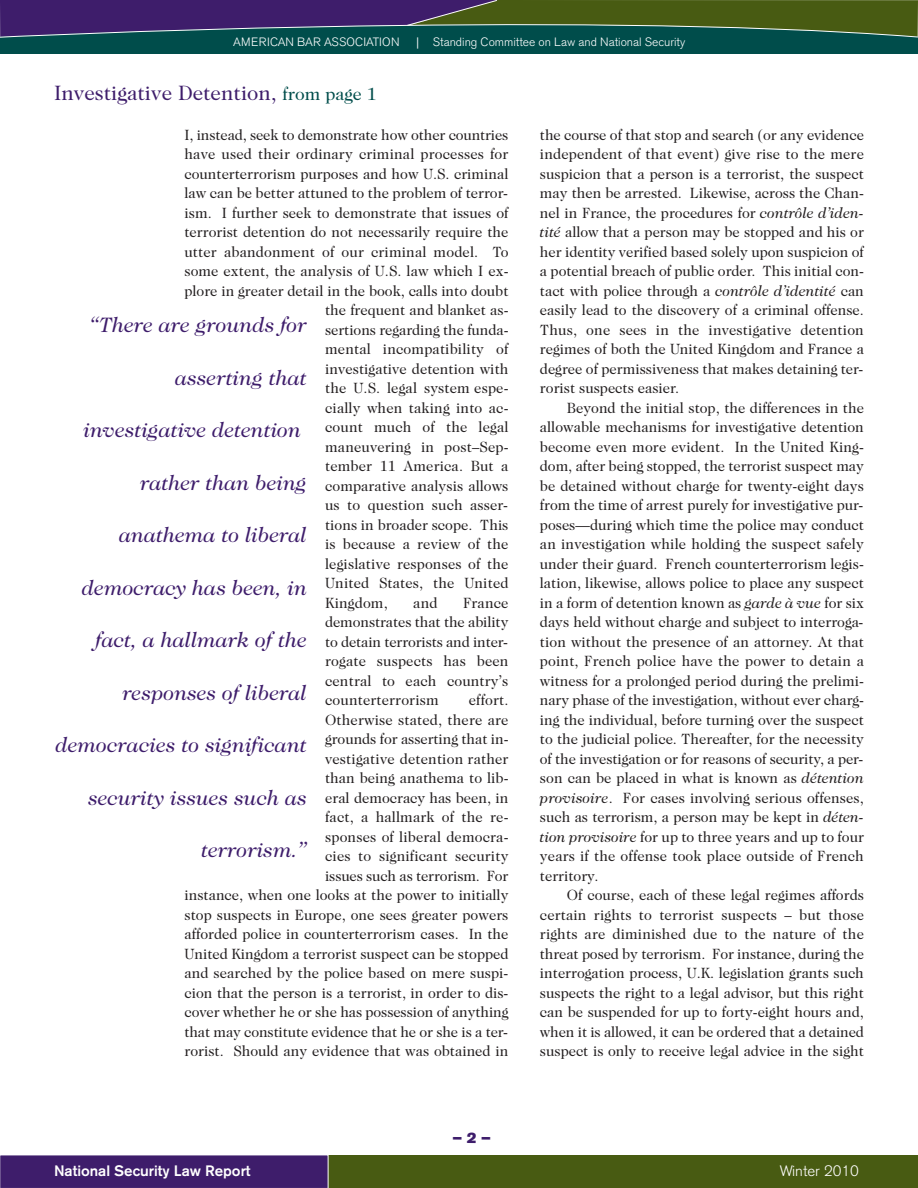
<style>
.page{position:relative;width:918px;height:1188px;background:#fff}
.page>*{position:absolute;margin:0;border:0;box-sizing:border-box;transform-origin:0 0}
.t1{font:italic 21px "Caslon Two Twenty Four";color:#3e1d6b}
.t2{font:21px "Caslon Two Twenty Four";color:#3e1d6b}
.t3{font:15px/19.5px "Caslon Two Twenty Four";color:#231f20;text-align:justify}
.t4{font:500 15px "Akzidenz Grotesk BE";color:#fff}
.t5{font:300 15px "Akzidenz Grotesk BE";color:#fff}
.t6{font:15px "Akzidenz Grotesk BE Super";color:#3e1d6b}
.t7{font:300 12px "Akzidenz Grotesk BE";color:#fff}
.s1{font-family:"Bookman Old Style";font-weight:400}
.s2{font-size:18px;color:#004d4b}
.s3{font-style:italic}
</style>
<div class="page">
<div style="left:0;top:1156px;width:918px;height:32px;background:#485b12"></div>
<svg style="left:0;top:0;width:918px;height:54px;background:#284749"></svg>
<div style="left:0;top:1155px;width:328px;height:33px;background:#3e1d6b"></div>
<p class="t7" style="left:233px;top:36px;width:454px">AMERICAN BAR ASSOCIATION <span class="s1">|</span> Standing Committee on Law and National Security</p>
<h1 class="t2" style="left:54px;top:85px;width:324px">Investigative Detention, <span class="s2">from page 1</span></h1>
<p class="t3" style="left:184px;top:126px;width:326px">I, instead, seek to demonstrate how other countries</p>
<p class="t3" style="left:184px;top:145px;width:326px">have used their ordinary criminal processes for</p>
<p class="t3" style="left:184px;top:165px;width:326px">counterterrorism purposes and how U.S. criminal</p>
<p class="t3" style="left:184px;top:184px;width:325px">law can be better attuned to the problem of terror-</p>
<p class="t3" style="left:184px;top:204px;width:325px">ism. I further seek to demonstrate that issues of</p>
<p class="t3" style="left:184px;top:223px;width:325px">terrorist detention do not necessarily require the</p>
<p class="t3" style="left:184px;top:243px;width:325px">utter abandonment of our criminal model. To</p>
<p class="t3" style="left:184px;top:262px;width:326px">some extent, the analysis of U.S. law which I ex-</p>
<p class="t3" style="left:184px;top:282px;width:325px">plore in greater detail in the book, calls into doubt</p>
<p class="t3" style="left:325px;top:301px;width:185px">the frequent and blanket as-</p>
<p class="t3" style="left:325px;top:321px;width:185px">sertions regarding the funda-</p>
<p class="t3" style="left:325px;top:340px;width:185px">mental incompatibility of</p>
<p class="t3" style="left:325px;top:360px;width:185px">investigative detention with</p>
<p class="t3" style="left:325px;top:379px;width:185px">the U.S. legal system espe-</p>
<p class="t3" style="left:325px;top:399px;width:185px">cially when taking into ac-</p>
<p class="t3" style="left:325px;top:418px;width:185px">count much of the legal</p>
<p class="t3" style="left:325px;top:438px;width:185px">maneuvering in post–Sep-</p>
<p class="t3" style="left:325px;top:457px;width:185px">tember 11 America. But a</p>
<p class="t3" style="left:325px;top:477px;width:185px">comparative analysis allows</p>
<p class="t3" style="left:325px;top:496px;width:184px">us to question such asser-</p>
<p class="t3" style="left:325px;top:516px;width:185px">tions in broader scope. This</p>
<p class="t3" style="left:325px;top:535px;width:185px">is because a review of the</p>
<p class="t3" style="left:325px;top:555px;width:185px">legislative responses of the</p>
<p class="t3" style="left:325px;top:574px;width:185px">United States, the United</p>
<p class="t3" style="left:325px;top:594px;width:64px">Kingdom,</p>
<p class="t3" style="left:413px;top:594px;width:26px">and</p>
<h1 class="t1" style="left:90px;top:317px;width:219px">“There are grounds for</h1>
<h1 class="t1" style="left:176px;top:370px;width:133px">asserting that</h1>
<h1 class="t1" style="left:84px;top:422px;width:219px">investigative detention</h1>
<h1 class="t1" style="left:141px;top:475px;width:168px">rather than being</h1>
<h1 class="t1" style="left:120px;top:527px;width:189px">anathema to liberal</h1>
<h1 class="t1" style="left:82px;top:580px;width:226px">democracy has been, in</h1>
<h1 class="t1" style="left:96px;top:632px;width:213px">fact, a hallmark of the</h1>
<h1 class="t1" style="left:123px;top:685px;width:186px">responses of liberal</h1>
<h1 class="t1" style="left:56px;top:737px;width:253px">democracies to significant</h1>
<h1 class="t1" style="left:89px;top:790px;width:220px">security issues such as</h1>
<h1 class="t1" style="left:202px;top:842px;width:107px">terrorism.”</h1>
<p class="t3" style="left:325px;top:594px;width:185px;text-indent:138px">France demonstrates that the ability to detain terrorists and inter&shy;rogate suspects has been central to each country’s counterterrorism</p>
<p class="t3" style="left:184px;top:691px;width:326px;text-align:right">effort.<br>Otherwise stated, there are<br>grounds for asserting that in-<br>vestigative detention rather<br>than being anathema to lib-<br>eral democracy has been, in<br>fact, a hallmark of the re-<br>sponses of liberal democra-<br>cies to significant security<br>issues such as terrorism. For<br>instance, when one looks at the power to initially stop suspects in Europe, one sees greater powers afforded police in counterterrorism cases. In the United Kingdom a terrorist suspect can be stopped and searched by the police based on mere suspi&shy;cion that the person is a terrorist, in order to dis&shy;cover whether he or she has possession of anything that may constitute evidence that he or she is a ter&shy;rorist. Should any evidence that was obtained in</p>
<p class="t6" style="left:452px;top:1132px;width:40px">–2–</p>
<p class="t3" style="left:540px;top:126px;width:326px">the course of that stop and search (or any evidence independent of that event) give rise to the mere suspicion that a person is a terrorist, the suspect may then be arrested. Likewise, across the Chan&shy;nel in France, the procedures for <span class="s3">contrôle d’iden&shy;tité</span> allow that a person may be stopped and his or her identity verified based solely upon suspicion of a potential breach of public order. This initial con&shy;tact with police through a <span class="s3">contrôle d’identité</span> can easily lead to the discovery of a criminal offense.<br>Thus, one sees in the investigative detention regimes of both the United Kingdom and France a degree of permissiveness that makes detaining ter&shy;rorist suspects easier.</p>
<p class="t3" style="left:540px;top:399px;width:326px;text-indent:27px">Beyond the initial stop, the differences in the allowable mechanisms for investigative detention become even more evident. In the United King&shy;dom, after being stopped, the terrorist suspect may be detained without charge for twenty-eight days from the time of arrest purely for investigative pur&shy;poses—during which time the police may conduct an investigation while holding the suspect safely under their guard. French counterterrorism legis&shy;lation, likewise, allows police to place any suspect in a form of detention known as <span class="s3">garde à vue</span> for six days held without charge and subject to interroga&shy;tion without the presence of an attorney. At that point, French police have the power to detain a witness for a prolonged period during the prelimi&shy;nary phase of the investigation, without ever charg&shy;ing the individual, before turning over the suspect to the judicial police. Thereafter, for the necessity of the investigation or for reasons of security, a per&shy;son can be placed in what is known as <span class="s3">détention provisoire</span>. For cases involving serious offenses, such as terrorism, a person may be kept in <span class="s3">déten&shy;tion provisoire</span> for up to three years and up to four years if the offense took place outside of French territory.</p>
<p class="t3" style="left:540px;top:886px;width:326px;text-indent:27px">Of course, each of these legal regimes affords certain rights to terrorist suspects – but those rights are diminished due to the nature of the threat posed by terrorism. For instance, during the interrogation process, U.K. legislation grants such suspects the right to a legal advisor, but this right can be suspended for up to forty-eight hours and, when it is allowed, it can be ordered that a detained suspect is only to receive legal advice in the sight</p>
<p class="t4" style="left:54px;top:1165px;width:198px">National Security Law Report</p>
<p class="t5" style="left:780px;top:1164px;width:81px">Winter 2010</p>
</div>
